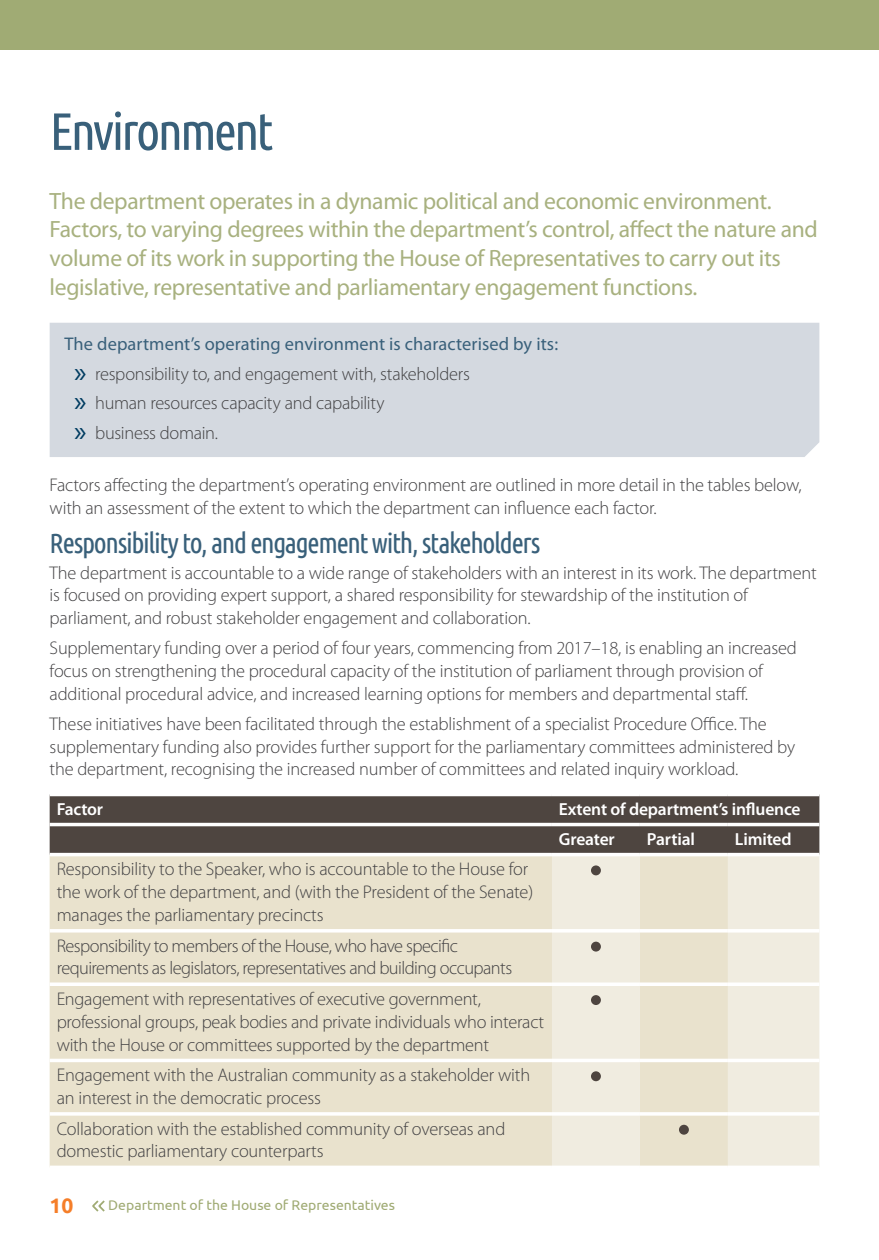
<style>
.page{position:relative;width:879px;height:1260px;background:#fff}
.page>*{position:absolute;margin:0;border:0;box-sizing:border-box;transform-origin:0 0}
.t1{font:52.5px "Ubuntu Condensed";letter-spacing:-.055em;color:#39607a}
.t2{font:28px "Ubuntu Condensed";letter-spacing:-.045em;color:#39607a}
.t3{font:23.62px/28.9px "Myriad Pro";letter-spacing:-.015em;color:#a8b17f}
.t4{font:700 21px "Ubuntu";color:#f57e29}
.t5{font:300 18.38px/22.8px "Myriad Pro";letter-spacing:-.01em;color:#414042}
.t6{font:300 18.38px/22.8px "Myriad Pro";letter-spacing:-.03em;color:#414042}
.t7{font:600 17.5px/30.1px "Myriad Pro";letter-spacing:-.01em;color:#fff}
.t8{font:14px "Ubuntu";color:#a0ab74}
.s1{font-weight:400;color:#39607a}
.s2{font-weight:400;font-size:29.75px;color:#003c61}
</style>
<div class="page">
<div style="left:0;top:0;width:878px;height:50px;background:#a0ab74"></div>
<svg style="left:92px;top:1200px;width:13px;height:12px"></svg>
<div style="left:50px;top:323px;width:769px;height:134px;background:#d4d9e0"></div>
<svg style="left:50px;top:796px;width:769px;height:57px;background:#504843"></svg>
<div style="left:50px;top:856px;width:501px;height:310px;background:#e9e2cd"></div>
<svg style="left:551px;top:856px;width:268px;height:310px;background:#ede8d9"></svg>
<hr style="left:50px;top:823px;width:501px;height:3px;background:#fff">
<hr style="left:551px;top:823px;width:88px;height:3px;background:#fff">
<hr style="left:639px;top:823px;width:88px;height:3px;background:#fff">
<hr style="left:727px;top:823px;width:92px;height:3px;background:#fff">
<hr style="left:50px;top:983px;width:501px;height:3px;background:#fff">
<hr style="left:551px;top:983px;width:88px;height:3px;background:#fff">
<hr style="left:639px;top:983px;width:88px;height:3px;background:#fff">
<hr style="left:727px;top:983px;width:92px;height:3px;background:#fff">
<svg style="left:50px;top:929px;width:501px;height:4px"></svg>
<hr style="left:551px;top:929px;width:88px;height:4px;background:#fff">
<svg style="left:639px;top:929px;width:88px;height:4px"></svg>
<hr style="left:727px;top:929px;width:92px;height:4px;background:#fff">
<hr style="left:50px;top:1059px;width:501px;height:3px;background:#fff">
<hr style="left:551px;top:1059px;width:88px;height:3px;background:#fff">
<hr style="left:639px;top:1059px;width:88px;height:3px;background:#fff">
<hr style="left:727px;top:1059px;width:92px;height:3px;background:#fff">
<svg style="left:50px;top:1112px;width:501px;height:4px"></svg>
<hr style="left:551px;top:1112px;width:88px;height:4px;background:#fff">
<svg style="left:639px;top:1112px;width:88px;height:4px"></svg>
<hr style="left:727px;top:1112px;width:92px;height:4px;background:#fff">
<svg style="left:590px;top:865px;width:10px;height:10px"></svg>
<svg style="left:590px;top:942px;width:10px;height:10px"></svg>
<div style="left:590px;top:995px;width:10px;height:10px;background:#4e4540;border-radius:50%"></div>
<div style="left:590px;top:1071px;width:10px;height:10px;background:#4e4540;border-radius:50%"></div>
<div style="left:678px;top:1125px;width:10px;height:10px;background:#4e4540;border-radius:50%"></div>
<h1 class="t1" style="left:50px;top:99px;width:225px">Environment</h1>
<p class="t3" style="left:50px;top:186px;width:769px">The department operates in a dynamic political and economic environment.<br>Factors, to varying degrees within the department’s control, affect the nature and volume of its work in supporting the House of Representatives to carry out its legislative, representative and parliamentary engagement functions.</p>
<p class="t5" style="left:74px;top:329px;width:485px;line-height:29.6px;text-indent:-10px"><span class="s1">The department’s operating environment is characterised by its: </span><span class="s2">»</span> responsibility to, and engagement with, stakeholders<br><span class="s2">»</span> human resources capacity and capability<br><span class="s2">»</span> business domain.</p>
<p class="t5" style="left:50px;top:474px;width:753px">Factors affecting the department’s operating environment are outlined in more detail in the tables below, with an assessment of the extent to which the department can influence each factor.</p>
<h2 class="t2" style="left:50px;top:526px;width:492px">Responsibility to, and engagement with, stakeholders</h2>
<p class="t5" style="left:50px;top:561px;width:768px">The department is accountable to a wide range of stakeholders with an interest in its work. The department is focused on providing expert support, a shared responsibility for stewardship of the institution of parliament, and robust stakeholder engagement and collaboration.</p>
<p class="t5" style="left:50px;top:637px;width:748px">Supplementary funding over a period of four years, commencing from 2017–18, is enabling an increased focus on strengthening the procedural capacity of the institution of parliament through provision of additional procedural advice, and increased learning options for members and departmental staff.</p>
<p class="t5" style="left:50px;top:712px;width:746px">These initiatives have been facilitated through the establishment of a specialist Procedure Office. The supplementary funding also provides further support for the parliamentary committees administered by the department, recognising the increased number of committees and related inquiry workload.</p>
<p class="t7" style="left:57px;top:793px;width:48px">Factor</p>
<p class="t7" style="left:558px;top:793px;width:243px">Extent of department’s influence<br>Greater</p>
<p class="t7" style="left:646px;top:823px;width:49px">Partial</p>
<p class="t7" style="left:734px;top:823px;width:58px">Limited</p>
<p class="t5" style="left:57px;top:858px;width:478px">Responsibility to the Speaker, who is accountable to the House for the work of the department, and (with the President of the Senate) manages the parliamentary precincts</p>
<p class="t6" style="left:57px;top:934px;width:457px">Responsibility to members of the House, who have specific requirements as legislators, representatives and building occupants</p>
<p class="t5" style="left:57px;top:987px;width:488px">Engagement with representatives of executive government, professional groups, peak bodies and private individuals who interact with the House or committees supported by the department</p>
<p class="t5" style="left:57px;top:1064px;width:475px">Engagement with the Australian community as a stakeholder with an interest in the democratic process</p>
<p class="t5" style="left:57px;top:1117px;width:450px">Collaboration with the established community of overseas and domestic parliamentary counterparts</p>
<p class="t4" style="left:50px;top:1193px;width:25px">10</p>
<p class="t8" style="left:108px;top:1197px;width:288px">Department of the House of Representatives</p>
</div>
